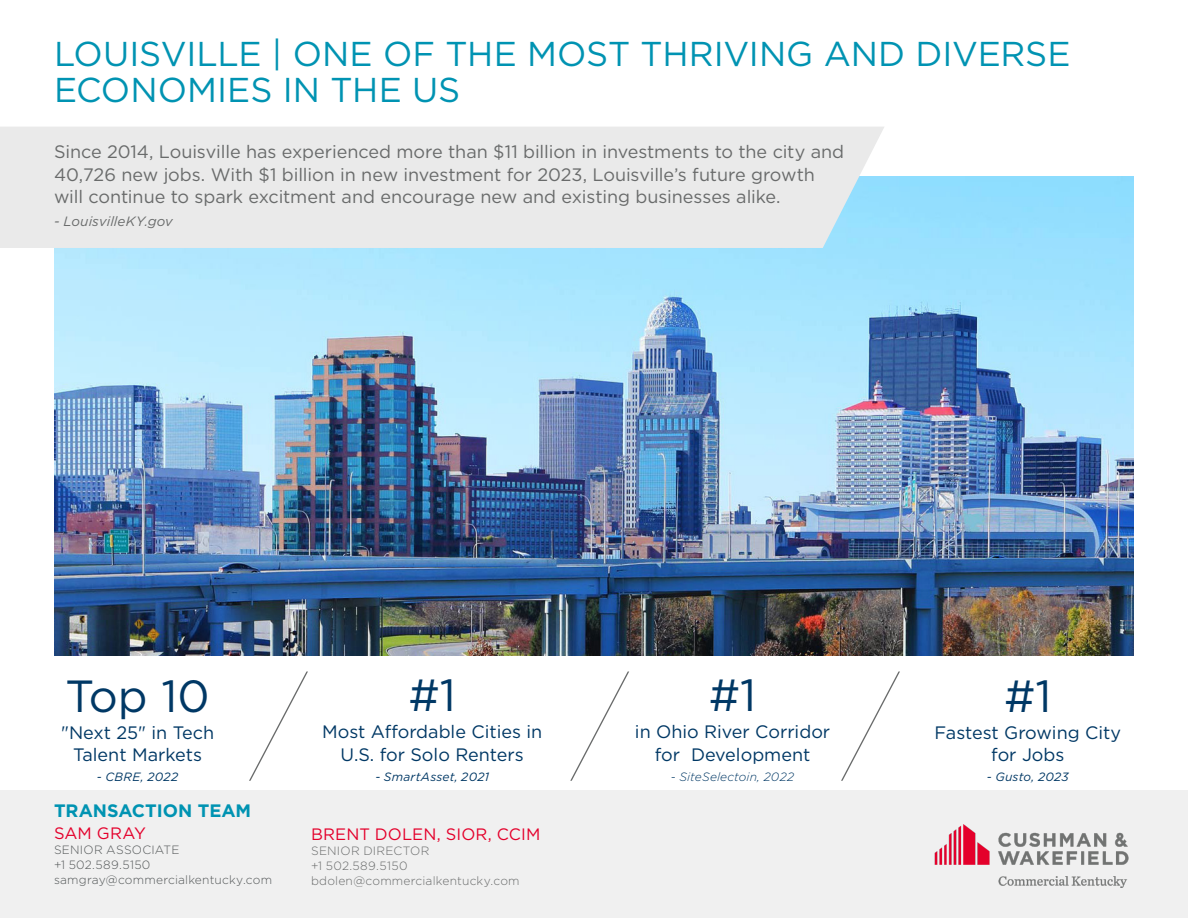
<style>
.page{position:relative;width:1188px;height:918px;background:#fff}
.page>*{position:absolute;margin:0;border:0;box-sizing:border-box;transform-origin:0 0}
.cwPULLED_QUOTE_NUMBER{font:45px "Gotham";color:#003865}
.cwHEADING_LEVEL1{font:34.5px/36px "Gotham";color:#0093b2}
.cwBODY{font:18px/22.5px "Gotham";letter-spacing:-.005em;color:#696b6b}
.cwPPULLED_QUOTE_BODY{font:18px/22.5px "Gotham";color:#003865;text-align:center}
.t1{font:700 18px "Gotham";color:#0093b2}
.t2{font:16.5px "Gotham";letter-spacing:.005em;color:#e4002b}
.cwBODY-2{font:italic 13.5px "Gotham";letter-spacing:.005em;color:#696b6b}
.t3{font:300 12px/15px "Gotham";letter-spacing:.02em;color:#545859}
.t4{font:300 12px/15px "Gotham";letter-spacing:.02em;color:#696b6b}
.Footnote{font:italic 12px "Gotham";letter-spacing:.02em;color:#003865}
.Footnote-2{font:italic 300 12px "Gotham";letter-spacing:.01em;color:#003865}
</style>
<div class="page">
<div style="left:0;top:791px;width:1188px;height:127px;background:#f0f0f0"></div>
<img style="left:934px;top:824px;width:195px;height:64px">
<img style="left:54px;top:177px;width:1080px;height:479px">
<div style="left:0;top:127px;width:885px;height:121px;background:#eaeaea"></div>
<svg style="left:249px;top:671px;width:59px;height:110px"></svg>
<svg style="left:570px;top:671px;width:59px;height:110px"></svg>
<svg style="left:841px;top:671px;width:59px;height:110px"></svg>
<p class="cwHEADING_LEVEL1" style="left:54px;top:35px;width:1018px">LOUISVILLE | ONE OF THE MOST THRIVING AND DIVERSE<br>ECONOMIES IN THE US</p>
<p class="cwBODY" style="left:54px;top:140px;width:792px">Since 2014, Louisville has experienced more than $11 billion in investments to the city and<br>40,726 new jobs. With $1 billion in new investment for 2023, Louisville’s future growth will continue to spark excitment and encourage new and existing businesses alike.</p>
<p class="cwBODY-2" style="left:54px;top:212px;width:120px">- LouisvilleKY.gov</p>
<p class="cwPULLED_QUOTE_NUMBER" style="left:66px;top:667px;width:146px">Top 10</p>
<p class="cwPPULLED_QUOTE_BODY" style="left:61px;top:721px;width:154px">"Next 25" in Tech<br>Talent Markets</p>
<p class="Footnote" style="left:97px;top:769px;width:83px">- CBRE, 2022</p>
<p class="t1" style="left:54px;top:798px;width:199px">TRANSACTION TEAM</p>
<p class="t2" style="left:54px;top:822px;width:93px">SAM GRAY</p>
<p class="t3" style="left:54px;top:842px;width:220px">SENIOR ASSOCIATE<br>+1 502.589.5150 samgray@commercialkentucky.com</p>
<p class="cwPULLED_QUOTE_NUMBER" style="left:408px;top:667px;width:49px">#1</p>
<p class="cwPPULLED_QUOTE_BODY" style="left:322px;top:720px;width:222px">Most Affordable Cities in<br>U.S. for Solo Renters</p>
<p class="Footnote" style="left:375px;top:769px;width:115px">- SmartAsset, 2021</p>
<p class="t2" style="left:311px;top:823px;width:231px">BRENT DOLEN, SIOR, CCIM</p>
<p class="t4" style="left:311px;top:842px;width:210px">SENIOR DIRECTOR<br>+1 502.589.5150 bdolen@commercialkentucky.com</p>
<p class="cwPULLED_QUOTE_NUMBER" style="left:709px;top:667px;width:49px">#1</p>
<p class="cwPPULLED_QUOTE_BODY" style="left:635px;top:720px;width:197px">in Ohio River Corridor for Development</p>
<p class="Footnote-2" style="left:671px;top:769px;width:125px">- SiteSelectoin, 2022</p>
<p class="cwPULLED_QUOTE_NUMBER" style="left:1004px;top:667px;width:49px">#1</p>
<p class="cwPPULLED_QUOTE_BODY" style="left:935px;top:721px;width:188px">Fastest Growing City for Jobs</p>
<p class="Footnote" style="left:987px;top:769px;width:83px">- Gusto, 2023</p>
</div>
